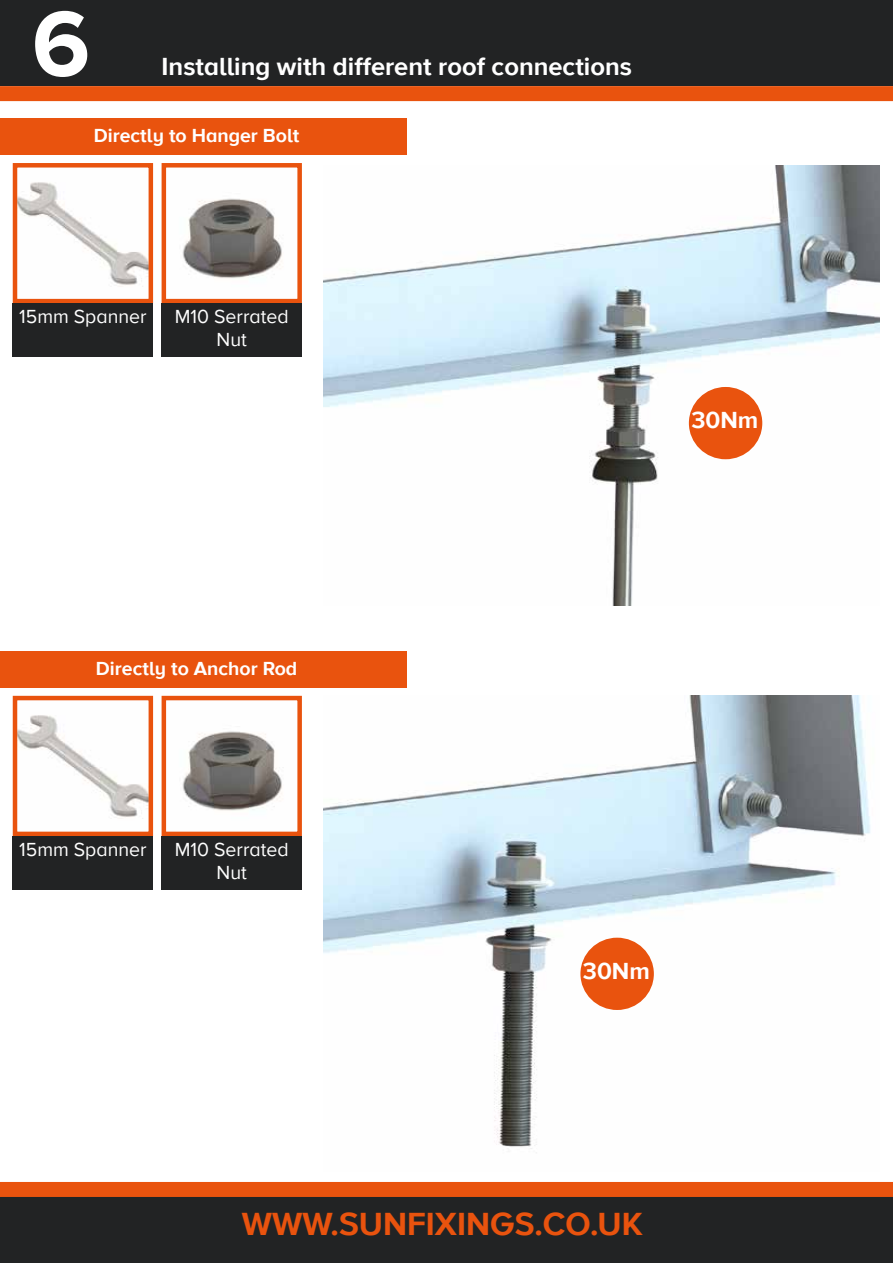
<style>
.page{position:relative;width:893px;height:1263px;background:#fff}
.page>*{position:absolute;margin:0;border:0;box-sizing:border-box;transform-origin:0 0}
.t1{font:700 96px "Proxima Nova A";color:#fff}
.t2{font:700 33px "Proxima Nova A";color:#e9530e}
.t3{font:700 25.5px "Proxima Nova A";color:#fff}
.t4{font:700 24px "Proxima Nova A";color:#fff}
.t5{font:19.5px/23.4px "Proxima Nova A";color:#fff;text-align:center}
.t6{font:700 19.5px "Proxima Nova A";color:#fff}
</style>
<div class="page">
<div style="left:0;top:0;width:893px;height:86px;background:#222324"></div>
<div style="left:0;top:1195px;width:893px;height:68px;background:#222324"></div>
<div style="left:0;top:1182px;width:893px;height:15px;background:#e9530e"></div>
<div style="left:0;top:86px;width:893px;height:15px;background:#e9530e"></div>
<div style="left:0;top:118px;width:406px;height:37px;background:#e9530e"></div>
<div style="left:0;top:651px;width:406px;height:37px;background:#e9530e"></div>
<img style="left:323px;top:165px;width:556px;height:440px">
<img style="left:323px;top:696px;width:547px;height:453px">
<div style="left:689px;top:387px;width:73px;height:72px;background:#e9530e;border-radius:50%"></div>
<div style="left:580px;top:938px;width:74px;height:72px;background:#e9530e;border-radius:50%"></div>
<img style="left:18px;top:182px;width:130px;height:105px">
<div style="left:13px;top:163px;width:140px;height:140px;border:4px solid #e9530e"></div>
<img style="left:18px;top:715px;width:130px;height:104px">
<div style="left:13px;top:696px;width:140px;height:140px;border:4px solid #e9530e"></div>
<img style="left:182px;top:198px;width:100px;height:81px">
<div style="left:162px;top:163px;width:140px;height:140px;border:4px solid #e9530e"></div>
<img style="left:182px;top:731px;width:100px;height:80px">
<div style="left:162px;top:696px;width:140px;height:140px;border:4px solid #e9530e"></div>
<div style="left:13px;top:303px;width:140px;height:53px;background:#222324"></div>
<div style="left:13px;top:836px;width:140px;height:53px;background:#222324"></div>
<div style="left:162px;top:303px;width:140px;height:53px;background:#222324"></div>
<div style="left:162px;top:836px;width:140px;height:53px;background:#222324"></div>
<h1 class="t1" style="left:32px;top:-11px;width:60px">6</h1>
<h3 class="t3" style="left:162px;top:52px;width:472px">Installing with different roof connections</h3>
<p class="t6" style="left:94px;top:124px;width:207px">Directly to Hanger Bolt</p>
<p class="t5" style="left:19px;top:305px;width:129px">15mm Spanner</p>
<p class="t5" style="left:175px;top:305px;width:115px">M10 Serrated<br>Nut</p>
<p class="t4" style="left:691px;top:407px;width:68px">30Nm</p>
<p class="t6" style="left:96px;top:657px;width:203px">Directly to Anchor Rod</p>
<p class="t5" style="left:19px;top:838px;width:129px">15mm Spanner</p>
<p class="t5" style="left:175px;top:838px;width:115px">M10 Serrated<br>Nut</p>
<p class="t4" style="left:583px;top:957px;width:68px">30Nm</p>
<h2 class="t2" style="left:242px;top:1205px;width:402px">WWW.SUNFIXINGS.CO.UK</h2>
</div>
